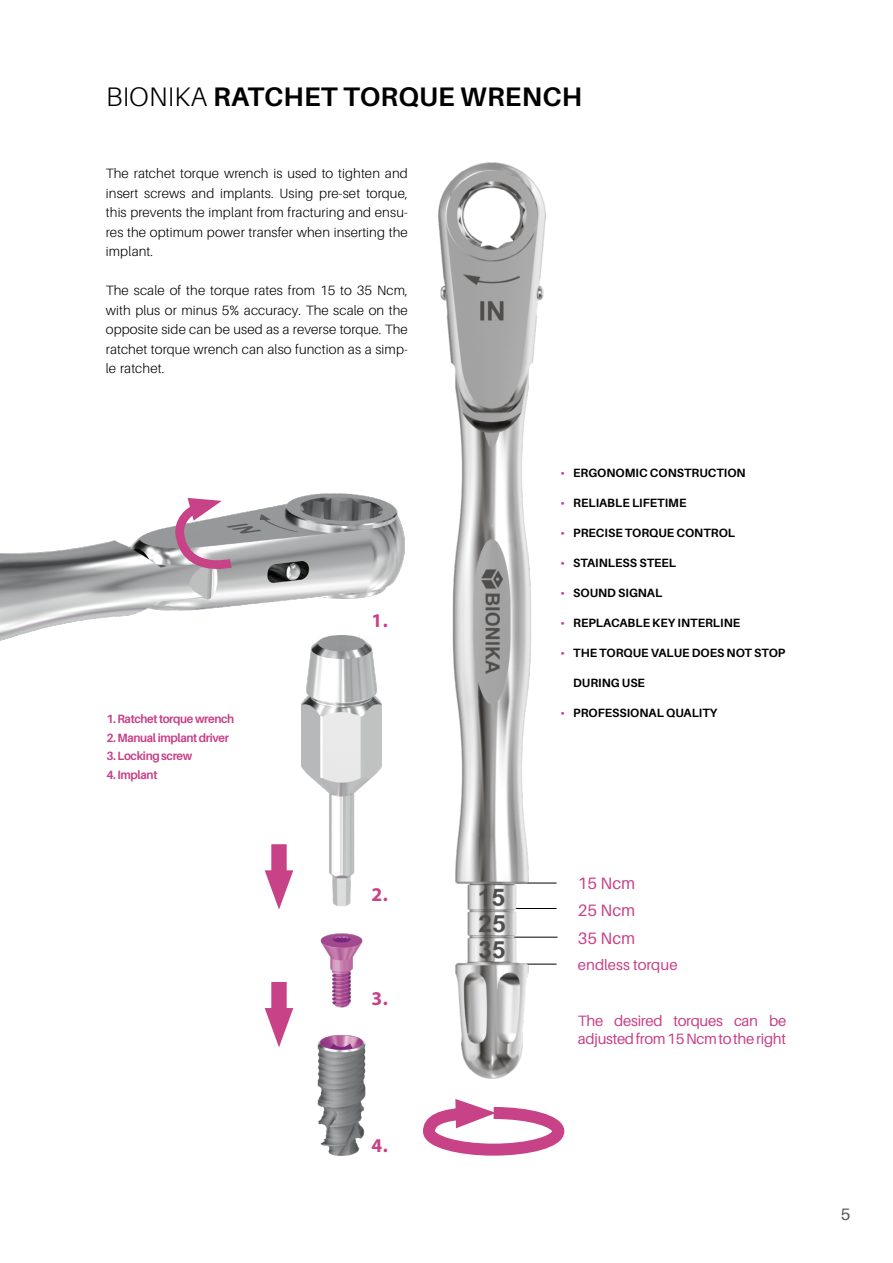
<style>
.page{position:relative;width:893px;height:1263px;background:#fff}
.page>*{position:absolute;margin:0;border:0;box-sizing:border-box;transform-origin:0 0}
.t1{font:700 26.85px "Aileron";letter-spacing:.01em;color:#000}
.t2{font:700 19.5px "Myriad Pro";color:#c74287}
.t3{font:16.5px/27.5px "Aileron";color:#c74287;text-align:justify}
.t4{font:16.5px "Aileron";color:#575756}
.t5{font:15px/18px "Aileron";letter-spacing:-.02em;color:#c74287}
.t6{font:15px "Aileron";color:#c74287}
.t7{font:300 13.5px/19.5px "Aileron";letter-spacing:.01em;color:#000;text-align:justify}
.t8{font:700 12px "Aileron";color:#000}
.t9{font:700 12px "Aileron";letter-spacing:-.03em;color:#c74287;scale:.95 1}
.s1{font-weight:300}
.s2{color:#c44099}
</style>
<div class="page">
<img style="left:0;top:494px;width:405px;height:662px">
<hr style="left:513px;top:883px;width:43px;height:1px;background:#000">
<hr style="left:513px;top:908px;width:43px;height:1px;background:#000">
<hr style="left:514px;top:937px;width:43px;height:1px;background:#000">
<hr style="left:513px;top:964px;width:43px;height:1px;background:#000">
<svg style="left:423px;top:1099px;width:142px;height:57px"></svg>
<div style="left:271px;top:982px;width:16px;height:42px;background:#c74287"></div>
<svg style="left:265px;top:1008px;width:28px;height:39px"></svg>
<div style="left:271px;top:844px;width:16px;height:43px;background:#c74287"></div>
<svg style="left:265px;top:870px;width:28px;height:40px"></svg>
<img style="left:439px;top:162px;width:106px;height:916px">
<svg style="left:171px;top:494px;width:68px;height:81px"></svg>
<h1 class="t1" style="left:106px;top:82px;width:478px"><span class="s1">BIONIKA</span> RATCHET TORQUE WRENCH</h1>
<p class="t7" style="left:106px;top:164px;width:303px">The ratchet torque wrench is used to tighten and insert screws and implants. Using pre-set torque, this prevents the implant from fracturing and ensu&shy;res the optimum power transfer when inserting the implant.</p>
<p class="t7" style="left:106px;top:281px;width:303px">The scale of the torque rates from 15 to 35 Ncm, with plus or minus 5% accuracy. The scale on the opposite side can be used as a reverse torque. The ratchet torque wrench can also function as a simp&shy;le ratchet.</p>
<p class="t9" style="left:106px;top:712px;width:136px">1. Ratchet torque wrench</p>
<p class="t9" style="left:106px;top:731px;width:131px">2. Manual implant driver</p>
<p class="t9" style="left:106px;top:749px;width:92px">3. Locking screw</p>
<p class="t9" style="left:106px;top:768px;width:55px">4. Implant</p>
<h2 class="t2" style="left:372px;top:608px;width:18px">1.</h2>
<h2 class="t2" style="left:372px;top:882px;width:18px">2.</h2>
<h2 class="t2" style="left:372px;top:985px;width:18px">3.</h2>
<h2 class="t2" style="left:372px;top:1132px;width:18px">4.</h2>
<p class="t8" style="left:560px;top:466px;width:187px"><span class="s2">•</span> ERGONOMIC CONSTRUCTION</p>
<p class="t8" style="left:560px;top:496px;width:127px"><span class="s2">•</span> RELIABLE LIFETIME</p>
<p class="t8" style="left:560px;top:526px;width:176px"><span class="s2">•</span> PRECISE TORQUE CONTROL</p>
<p class="t8" style="left:560px;top:556px;width:117px"><span class="s2">•</span> STAINLESS STEEL</p>
<p class="t8" style="left:560px;top:586px;width:103px"><span class="s2">•</span> SOUND SIGNAL</p>
<p class="t8" style="left:560px;top:616px;width:181px"><span class="s2">•</span> REPLACABLE KEY INTERLINE</p>
<p class="t8" style="left:560px;top:646px;width:226px"><span class="s2">•</span> THE TORQUE VALUE DOES NOT STOP</p>
<p class="t8" style="left:573px;top:676px;width:73px">DURING USE</p>
<p class="t8" style="left:560px;top:706px;width:158px"><span class="s2">•</span> PROFESSIONAL QUALITY</p>
<p class="t3" style="left:578px;top:870px;width:59px">15 Ncm 25 Ncm 35 Ncm</p>
<p class="t6" style="left:578px;top:956px;width:101px">endless torque</p>
<p class="t5" style="left:578px;top:1012px;width:210px">The desired torques can be adjusted from 15 Ncm to the right</p>
<p class="t4" style="left:841px;top:1205px;width:11px">5</p>
</div>
